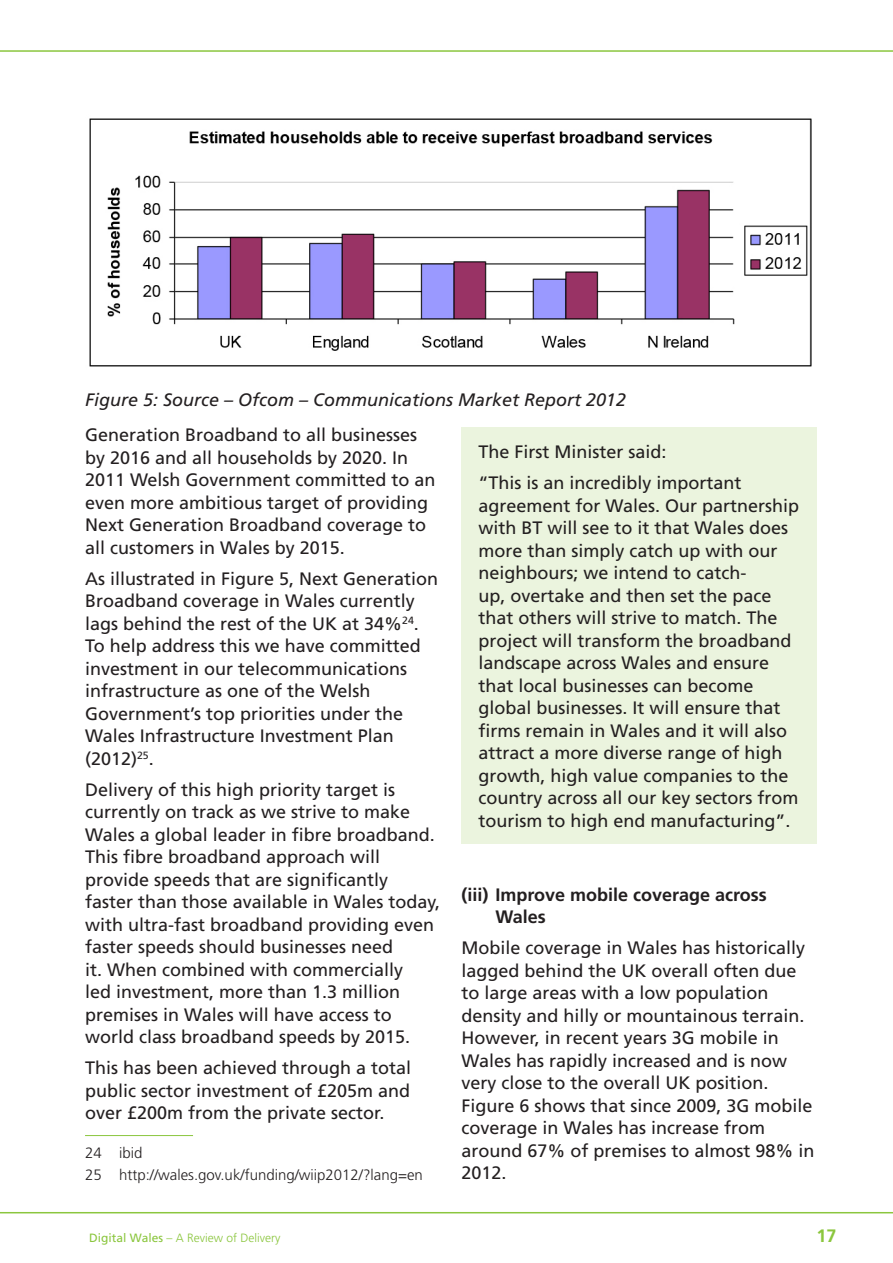
<style>
.page{position:relative;width:893px;height:1263px;background:#fff}
.page>*{position:absolute;margin:0;border:0;box-sizing:border-box;transform-origin:0 0}
._2_Body_Copy{font:18px/22.5px "Frutiger";color:#231f20}
.t1{font:italic 18px "Frutiger";color:#231f20}
._6_Bold_Body_Copy{font:700 18px/22.5px "Frutiger";color:#231f20}
.t2{font:700 18px "Frutiger";color:#8bc63e}
.t3{font:300 15px/22.2px "Frutiger";color:#231f20}
.t4{font:300 12px "Frutiger";color:#8bc63e}
.s1{font-weight:400}
</style>
<div class="page">
<hr style="left:0;top:50px;width:893px;height:2px;background:#8bc63e">
<hr style="left:0;top:1212px;width:893px;height:1px;background:#8bc63e">
<hr style="left:85px;top:1135px;width:108px;height:1px;background:#8bc63e">
<img style="left:89px;top:118px;width:723px;height:249px">
<div style="left:461px;top:428px;width:355px;height:416px;background:#ebf4de"></div>
<h1 class="t1" style="left:85px;top:389px;width:543px">Figure 5: Source – Ofcom – Communications Market Report 2012</h1>
<p class="_2_Body_Copy" style="left:85px;top:424px;width:352px">Generation Broadband to all businesses by 2016 and all households by 2020. In 2011 Welsh Government committed to an even more ambitious target of providing Next Generation Broadband coverage to all customers in Wales by 2015.</p>
<p class="_2_Body_Copy" style="left:85px;top:567px;width:355px">As illustrated in Figure 5, Next Generation Broadband coverage in Wales currently lags behind the rest of the UK at 34%<sup>24</sup>.<br>To help address this we have committed investment in our telecommunications infrastructure as one of the Welsh Government’s top priorities under the Wales Infrastructure Investment Plan (2012)<sup>25</sup>.</p>
<p class="_2_Body_Copy" style="left:85px;top:778px;width:357px">Delivery of this high priority target is currently on track as we strive to make Wales a global leader in fibre broadband.<br>This fibre broadband approach will provide speeds that are significantly faster than those available in Wales today, with ultra-fast broadband providing even faster speeds should businesses need<br>it. When combined with commercially<br>led investment, more than 1.3 million premises in Wales will have access to world class broadband speeds by 2015.</p>
<p class="_2_Body_Copy" style="left:85px;top:1057px;width:328px;text-align:justify">This has been achieved through a total public sector investment of £205m and over £200m from the private sector.</p>
<p class="t3" style="left:85px;top:1142px;width:339px">24 ibid<br>25 http://wales.gov.uk/funding/wiip2012/?lang=en</p>
<p class="_2_Body_Copy" style="left:478px;top:436px;width:265px;line-height:31px">The First Minister said:<br>“This is an incredibly important</p>
<p class="_2_Body_Copy" style="left:478px;top:494px;width:322px">agreement for Wales. Our partnership with BT will see to it that Wales does more than simply catch up with our neighbours; we intend to catch-<br>up, overtake and then set the pace that others will strive to match. The project will transform the broadband landscape across Wales and ensure that local businesses can become global businesses. It will ensure that firms remain in Wales and it will also attract a more diverse range of high growth, high value companies to the country across all our key sectors from tourism to high end manufacturing”.</p>
<p class="_6_Bold_Body_Copy" style="left:495px;top:883px;width:273px;text-indent:-34px">(iii) Improve mobile coverage across<br>Wales</p>
<p class="_2_Body_Copy" style="left:461px;top:937px;width:355px">Mobile coverage in Wales has historically lagged behind the UK overall often due to large areas with a low population density and hilly or mountainous terrain.<br>However, in recent years 3G mobile in Wales has rapidly increased and is now very close to the overall UK position.<br>Figure 6 shows that since 2009, 3G mobile coverage in Wales has increase from around 67% of premises to almost 98% in 2012.</p>
<p class="t4" style="left:89px;top:1231px;width:193px"><span class="s1">Digital Wales</span> – A Review of Delivery</p>
<p class="t2" style="left:816px;top:1225px;width:22px">17</p>
</div>
